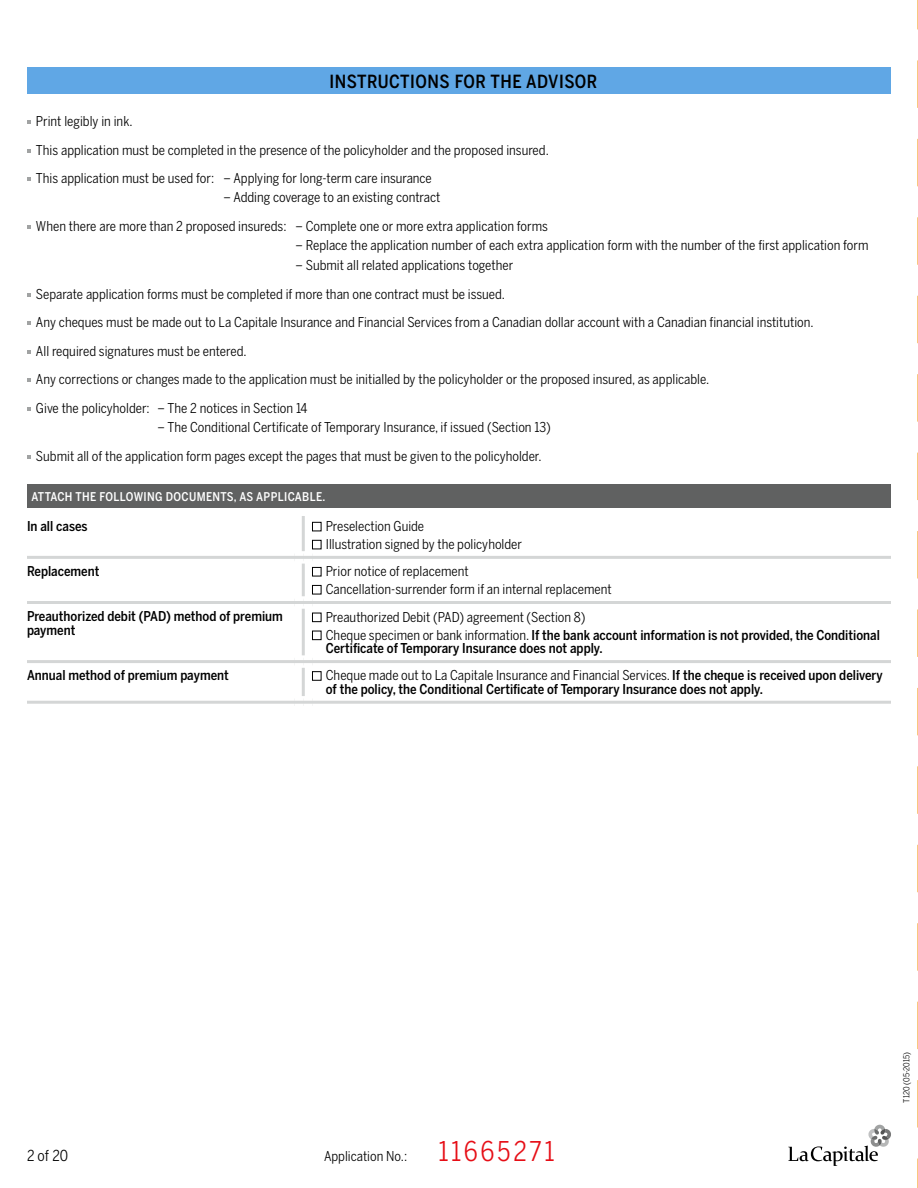
<style>
.page{position:relative;width:918px;height:1188px;background:#fff}
.page>*{position:absolute;margin:0;border:0;box-sizing:border-box;transform-origin:0 0}
.t1{font:500 18px "Benton Sans Cond";letter-spacing:.03em;color:#000}
.t2{font:15px "Benton Sans Cond";color:#000}
.t3{font:13.5px/28.5px "Benton Sans Cond";color:#000}
.t4{font:500 13.5px/13.5px "Benton Sans Cond";color:#000}
.t5{font:500 12px "Benton Sans Cond";letter-spacing:.03em;color:#fff}
.t6{font:8.25px "Benton Sans Cond";letter-spacing:-.005em;color:#000}
.s1{font-weight:500}
.s2{font-weight:400}
.s3{font-size:27px;color:#e60e16}
</style>
<div class="page">
<svg style="left:917px;top:0;width:1px;height:1188px"></svg>
<svg style="left:788px;top:1125px;width:103px;height:41px"></svg>
<div style="left:27px;top:68px;width:864px;height:26px;background:#60a7e5"></div>
<svg style="left:27px;top:120px;width:3px;height:4px"></svg>
<svg style="left:27px;top:177px;width:3px;height:4px"></svg>
<svg style="left:27px;top:225px;width:3px;height:4px"></svg>
<svg style="left:27px;top:321px;width:3px;height:4px"></svg>
<svg style="left:27px;top:378px;width:3px;height:4px"></svg>
<div style="left:27px;top:484px;width:864px;height:24px;background:#606161"></div>
<svg style="left:27px;top:556px;width:864px;height:148px"></svg>
<hr style="left:302px;top:516px;width:3px;height:35px;background:#d4d6d6">
<hr style="left:302px;top:563px;width:3px;height:33px;background:#d4d6d6">
<hr style="left:302px;top:608px;width:3px;height:48px;background:#d4d6d6">
<hr style="left:302px;top:668px;width:3px;height:28px;background:#d4d6d6">
<hr style="left:27px;top:559px;width:267px;height:4px;background:#fff">
<svg style="left:294px;top:559px;width:18px;height:4px"></svg>
<hr style="left:312px;top:559px;width:579px;height:4px;background:#fff">
<div style="left:27px;top:596px;width:267px;height:5px;background:#fff"></div>
<div style="left:294px;top:596px;width:9px;height:5px;background:#fff"></div>
<div style="left:303px;top:596px;width:9px;height:5px;background:#fff"></div>
<div style="left:312px;top:596px;width:579px;height:5px;background:#fff"></div>
<hr style="left:27px;top:604px;width:267px;height:4px;background:#fff">
<svg style="left:294px;top:604px;width:18px;height:4px"></svg>
<hr style="left:312px;top:604px;width:579px;height:4px;background:#fff">
<hr style="left:27px;top:656px;width:267px;height:4px;background:#fff">
<svg style="left:294px;top:656px;width:18px;height:4px"></svg>
<hr style="left:312px;top:656px;width:579px;height:4px;background:#fff">
<div style="left:27px;top:663px;width:267px;height:5px;background:#fff"></div>
<div style="left:294px;top:663px;width:9px;height:5px;background:#fff"></div>
<div style="left:303px;top:663px;width:9px;height:5px;background:#fff"></div>
<div style="left:312px;top:663px;width:579px;height:5px;background:#fff"></div>
<div style="left:27px;top:696px;width:267px;height:5px;background:#fff"></div>
<div style="left:294px;top:696px;width:9px;height:5px;background:#fff"></div>
<div style="left:303px;top:696px;width:9px;height:5px;background:#fff"></div>
<div style="left:312px;top:696px;width:579px;height:5px;background:#fff"></div>
<div style="left:312px;top:522px;width:9px;height:9px;border:1px solid #000"></div>
<div style="left:312px;top:540px;width:9px;height:9px;border:1px solid #000"></div>
<div style="left:312px;top:567px;width:9px;height:9px;border:1px solid #000"></div>
<div style="left:312px;top:585px;width:9px;height:9px;border:1px solid #000"></div>
<div style="left:312px;top:613px;width:9px;height:9px;border:1px solid #000"></div>
<div style="left:312px;top:631px;width:9px;height:9px;border:1px solid #000"></div>
<div style="left:312px;top:671px;width:9px;height:9px;border:1px solid #000"></div>
<h1 class="t1" style="left:330px;top:71px;width:269px">INSTRUCTIONS FOR THE ADVISOR</h1>
<p class="t3" style="left:36px;top:107px;width:514px">Print legibly in ink.<br>This application must be completed in the presence of the policyholder and the proposed insured.<br>This application must be used for: – Applying for long-term care insurance</p>
<p class="t3" style="left:36px;top:183px;width:514px;text-indent:188px">– Adding coverage to an existing contract<br>When there are more than 2 proposed insureds: – Complete one or more extra application forms</p>
<p class="t3" style="left:295px;top:231px;width:575px">– Replace the application number of each extra application form with the number of the first application form</p>
<p class="t3" style="left:36px;top:251px;width:779px;text-indent:259px">– Submit all related applications together<br>Separate application forms must be completed if more than one contract must be issued.<br>Any cheques must be made out to La Capitale Insurance and Financial Services from a Canadian dollar account with a Canadian financial institution.<br>All required signatures must be entered.<br>Any corrections or changes made to the application must be initialled by the policyholder or the proposed insured, as applicable.<br>Give the policyholder: – The 2 notices in Section 14</p>
<p class="t3" style="left:36px;top:413px;width:516px;text-indent:122px">– The Conditional Certificate of Temporary Insurance, if issued (Section 13)<br>Submit all of the application form pages except the pages that must be given to the policyholder.</p>
<p class="t5" style="left:32px;top:490px;width:296px">ATTACH THE FOLLOWING DOCUMENTS, AS APPLICABLE.</p>
<p class="t4" style="left:27px;top:519px;width:62px">In all cases</p>
<p class="t3" style="left:326px;top:517px;width:198px;line-height:18px">Preselection Guide<br>Illustration signed by the policyholder</p>
<p class="t4" style="left:27px;top:564px;width:74px">Replacement</p>
<p class="t3" style="left:326px;top:562px;width:287px;line-height:18px">Prior notice of replacement<br>Cancellation-surrender form if an internal replacement</p>
<p class="t4" style="left:27px;top:610px;width:257px">Preauthorized debit (PAD) method of premium payment</p>
<p class="t3" style="left:326px;top:608px;width:556px;line-height:18px">Preauthorized Debit (PAD) agreement (Section 8)<br>Cheque specimen or bank information. <span class="s1">If the bank account information is not provided, the Conditional</span></p>
<p class="t4" style="left:326px;top:642px;width:279px">Certificate of Temporary Insurance does not apply.</p>
<p class="t4" style="left:27px;top:669px;width:203px">Annual method of premium payment</p>
<p class="t4" style="left:326px;top:669px;width:559px"><span class="s2">Cheque made out to La Capitale Insurance and Financial Services.</span> If the cheque is received upon delivery of the policy, the Conditional Certificate of Temporary Insurance does not apply.</p>
<p class="t2" style="left:27px;top:1147px;width:43px">2 of 20</p>
<p class="t3" style="left:324px;top:1142px;width:232px">Application No.: <span class="s3">11665271</span></p>
<p class="t6" style="left:902px;top:1102px;width:52px;rotate:-90deg">T120 (05-2015)</p>
</div>
